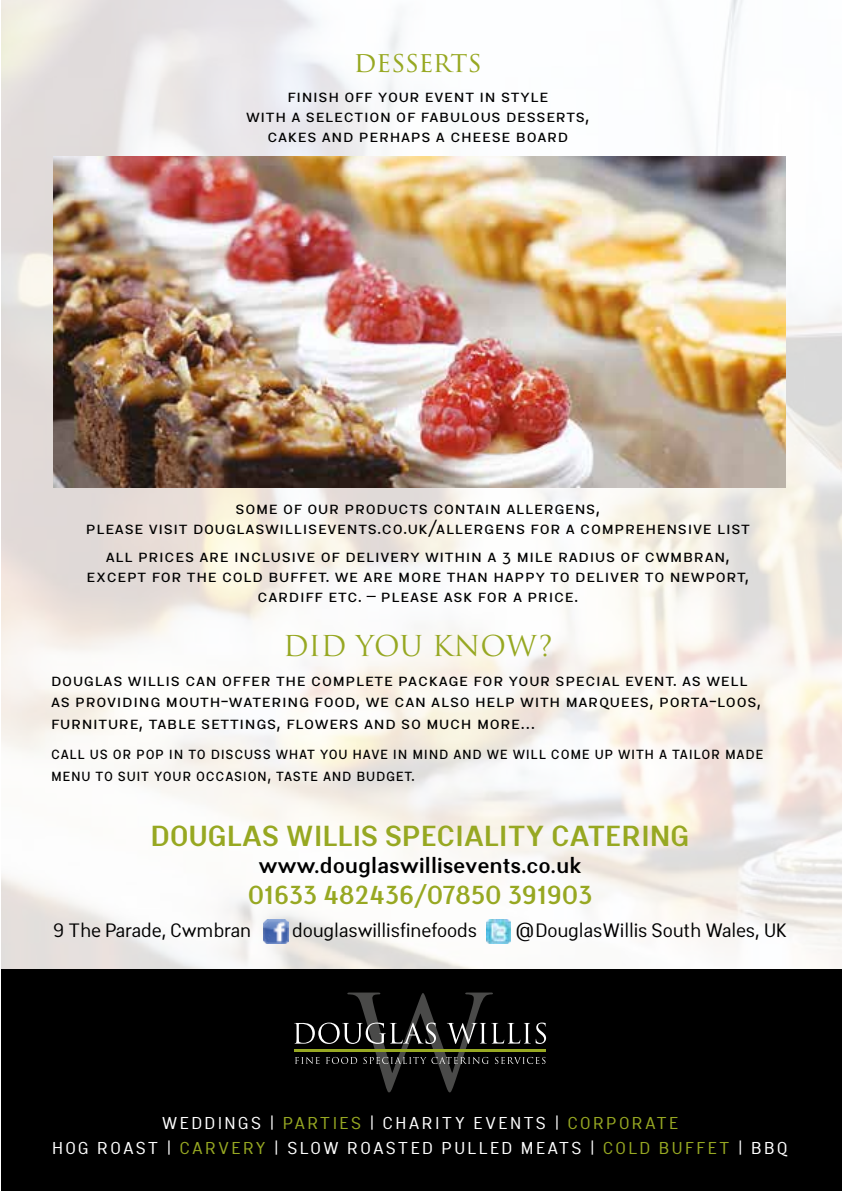
<style>
.page{position:relative;width:842px;height:1191px;background:#fff}
.page>*{position:absolute;margin:0;border:0;box-sizing:border-box;transform-origin:0 0}
.t1{font:700 28px "Malmo Sans";letter-spacing:-.01em;color:#97a822}
.t2{font:28px "Trajan Pro 3";letter-spacing:-.01em;color:#97a822}
.t3{font:700 25px "Malmo Sans";letter-spacing:-.01em;color:#97a822}
.t4{font:700 21px "Malmo Sans";letter-spacing:-.01em;color:#000}
.t5{font:18.8px "Malmo Sans";letter-spacing:-.01em;color:#000}
.t6{font:18px/20px "Malmo Sans SC";color:#000;text-align:center}
.t7{font:18px/21.6px "Malmo Sans SC";color:#000;scale:.9 1}
.t8{font:16.6px/25px "Malmo Sans";letter-spacing:.14em;color:#fff;text-align:center}
.s1{color:#97a822}
</style>
<div class="page">
<img style="left:1px;top:0;width:841px;height:969px">
<div style="left:1px;top:969px;width:841px;height:222px;background:#000"></div>
<img style="left:54px;top:156px;width:731px;height:332px">
<img style="left:264px;top:919px;width:24px;height:25px">
<img style="left:486px;top:919px;width:25px;height:25px">
<svg style="left:294px;top:992px;width:252px;height:100px"></svg>
<h1 class="t2" style="left:354px;top:43px;width:130px">desserts</h1>
<p class="t6" style="left:246px;top:85px;width:346px">finish off your event in style<br>with a selection of fabulous desserts, cakes and perhaps a cheese board</p>
<p class="t6" style="left:86px;top:497px;width:666px">some of our products contain allergens,<br>please visit douglaswillisevents.co.uk/allergens for a comprehensive list</p>
<p class="t6" style="left:86px;top:545px;width:665px">all prices are inclusive of delivery within a 3 mile radius of cwmbran, except for the cold buffet. we are more than happy to deliver to newport, cardiff etc. – please ask for a price.</p>
<h1 class="t2" style="left:283px;top:627px;width:271px">DID YOU KNOW?</h1>
<p class="t6" style="left:51px;top:668px;width:712px;line-height:21.6px;text-align:left">douglas willis can offer the complete package for your special event. as well as providing mouth-watering food, we can also help with marquees, porta-loos, furniture, table settings, flowers and so much more…</p>
<p class="t7" style="left:51px;top:741px;width:794px">call us or pop in to discuss what you have in mind and we will come up with a tailor made menu to suit your occasion, taste and budget.</p>
<h1 class="t1" style="left:151px;top:818px;width:541px">DOUGLAS WILLIS SPECIALITY CATERING</h1>
<p class="t4" style="left:258px;top:852px;width:325px">www.douglaswillisevents.co.uk</p>
<h2 class="t3" style="left:248px;top:879px;width:346px">01633 482436/07850 391903</h2>
<p class="t5" style="left:53px;top:919px;width:199px">9 The Parade, Cwmbran</p>
<p class="t5" style="left:292px;top:919px;width:187px">douglaswillisfinefoods</p>
<p class="t5" style="left:514px;top:919px;width:274px">@DouglasWillis South Wales, UK</p>
<p class="t8" style="left:52px;top:1110px;width:738px">WEDDINGS | <span class="s1">PARTIES</span> | CHARITY EVENTS | <span class="s1">CORPORATE<br></span>HOG ROAST | <span class="s1">CARVERY</span> | SLOW ROASTED PULLED MEATS | <span class="s1">COLD BUFFET</span> | BBQ</p>
</div>
